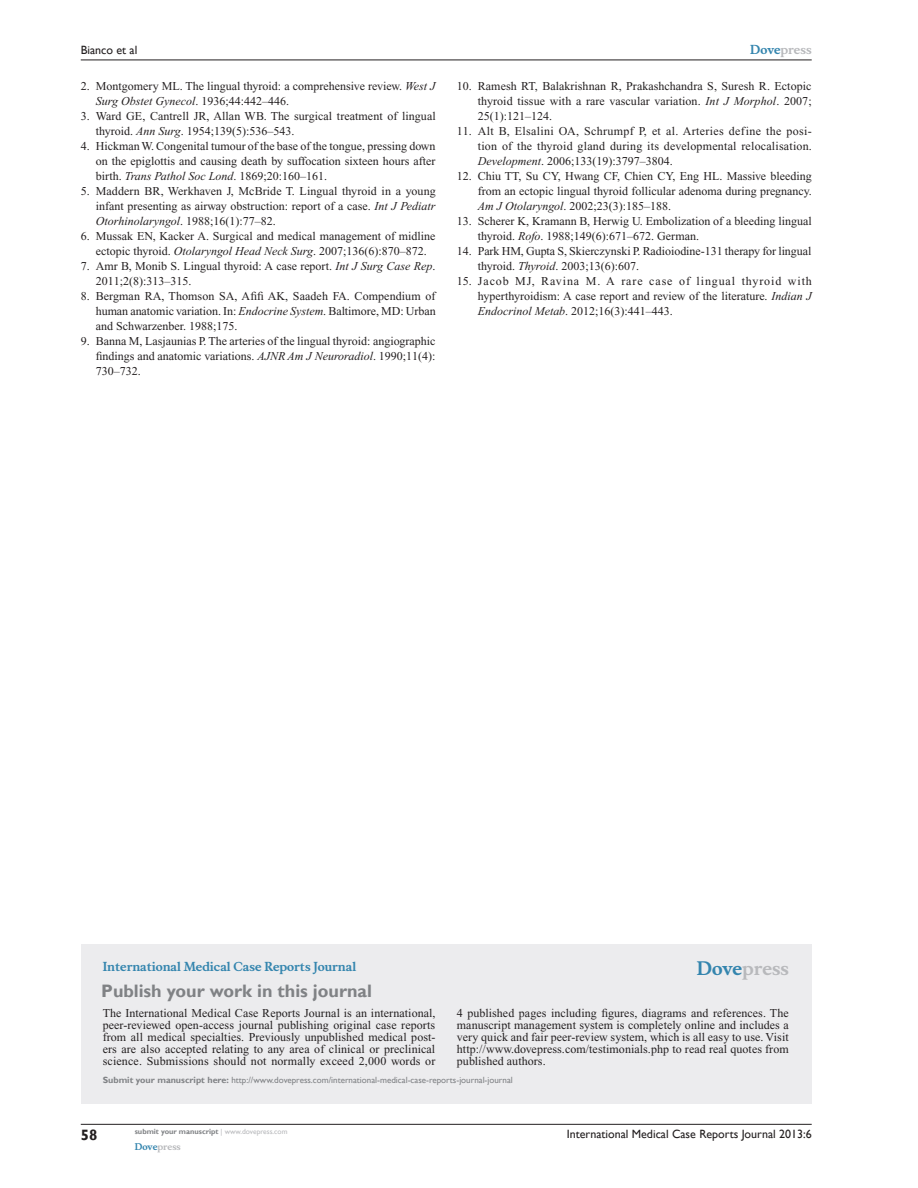
<style>
.page{position:relative;width:918px;height:1188px;background:#fff}
.page>*{position:absolute;margin:0;border:0;box-sizing:border-box;transform-origin:0 0}
.PromBx-H1{font:700 18px "Gill Sans";color:#808285}
.PromBx-Brand{font:700 18px "Musee";color:#b8b9bc}
.t1{font:700 15px "Gill Sans";color:#231f20}
.RefNL1{font:12px/15px "Times New Roman";color:#231f20;text-align:justify}
.RefNL2{font:12px/15px "Times New Roman";color:#231f20;text-align:justify}
.PromBx-Tx{font:12px/12px "Times New Roman";letter-spacing:.005em;color:#231f20;text-align:justify}
.t2{font:12px "Gill Sans";color:#231f20}
.PromBx-JrnlName{font:700 12px "Musee";color:#3485ae}
.t3{font:700 12px "Musee";color:#b8b9bc}
.PromBx-SubmitMssWebA{font:9px "Gill Sans";color:#808285}
.t4{font:700 9px "Musee";color:#b8b9bc}
.t5{font:700 7.5px "Gill Sans";color:#808285}
.s1{font-style:italic}
.s2{color:#3485ae}
.s3{font-weight:700}
.s4{font-weight:400;color:#b8b9bc}
</style>
<div class="page">
<div style="left:81px;top:944px;width:731px;height:159px;background:#ececee"></div>
<hr style="left:81px;top:1124px;width:731px;height:1px;background:#231f20">
<hr style="left:81px;top:60px;width:731px;height:1px;background:#231f20">
<p class="t2" style="left:81px;top:43px;width:58px">Bianco et al</p>
<p class="RefNL1" style="left:96px;top:79px;width:341px;text-indent:-15px">2. Montgomery ML. The lingual thyroid: a comprehensive review. <span class="s1">West J<br>Surg Obstet Gynecol</span>. 1936;44:442–446.</p>
<p class="RefNL1" style="left:96px;top:109px;width:341px;text-indent:-15px">3. Ward GE, Cantrell JR, Allan WB. The surgical treatment of lingual thyroid. <span class="s1">Ann Surg</span>. 1954;139(5):536–543.</p>
<p class="RefNL1" style="left:96px;top:139px;width:341px;text-indent:-15px">4. Hickman W. Congenital tumour of the base of the tongue, pressing down on the epiglottis and causing death by suffocation sixteen hours after birth. <span class="s1">Trans Pathol Soc Lond</span>. 1869;20:160–161.</p>
<p class="RefNL1" style="left:96px;top:184px;width:342px;text-indent:-15px">5. Maddern BR, Werkhaven J, McBride T. Lingual thyroid in a young infant presenting as airway obstruction: report of a case. <span class="s1">Int J Pediatr Otorhinolaryngol</span>. 1988;16(1):77–82.</p>
<p class="RefNL1" style="left:81px;top:229px;width:356px;text-align:center">6. Mussak EN, Kacker A. Surgical and medical management of midline ectopic thyroid. <span class="s1">Otolaryngol Head Neck Surg</span>. 2007;136(6):870–872.</p>
<p class="RefNL1" style="left:96px;top:259px;width:341px;text-indent:-15px">7. Amr B, Monib S. Lingual thyroid: A case report. <span class="s1">Int J Surg Case Rep</span>.<br>2011;2(8):313–315.</p>
<p class="RefNL1" style="left:96px;top:289px;width:341px;text-indent:-15px">8. Bergman RA, Thomson SA, Afifi AK, Saadeh FA. Compendium of human anatomic variation. In: <span class="s1">Endocrine System</span>. Baltimore, MD: Urban and Schwarzenber. 1988;175.</p>
<p class="RefNL1" style="left:96px;top:334px;width:341px;text-indent:-15px">9. Banna M, Lasjaunias P. The arteries of the lingual thyroid: angiographic findings and anatomic variations. <span class="s1">AJNR Am J Neuroradiol</span>. 1990;11(4):<br>730–732.</p>
<p class="t3" style="left:750px;top:43px;width:63px"><span class="s2">Dove</span>press</p>
<p class="RefNL2" style="left:478px;top:79px;width:335px;text-indent:-21px">10. Ramesh RT, Balakrishnan R, Prakashchandra S, Suresh R. Ectopic thyroid tissue with a rare vascular variation. <span class="s1">Int J Morphol</span>. 2007; 25(1):121–124.</p>
<p class="RefNL2" style="left:478px;top:124px;width:336px;text-indent:-21px">11. Alt B, Elsalini OA, Schrumpf P, et al. Arteries define the posi&shy;tion of the thyroid gland during its developmental relocalisation.<br><span class="s1">Development</span>. 2006;133(19):3797–3804.</p>
<p class="RefNL2" style="left:478px;top:169px;width:335px;text-indent:-21px">12. Chiu TT, Su CY, Hwang CF, Chien CY, Eng HL. Massive bleeding from an ectopic lingual thyroid follicular adenoma during pregnancy.<br><span class="s1">Am J Otolaryngol</span>. 2002;23(3):185–188.</p>
<p class="RefNL2" style="left:478px;top:214px;width:335px;text-indent:-21px">13. Scherer K, Kramann B, Herwig U. Embolization of a bleeding lingual thyroid. <span class="s1">Rofo</span>. 1988;149(6):671–672. German.</p>
<p class="RefNL2" style="left:478px;top:244px;width:335px;text-indent:-21px">14. Park HM, Gupta S, Skierczynski P. Radioiodine-131 therapy for lingual thyroid. <span class="s1">Thyroid</span>. 2003;13(6):607.</p>
<p class="RefNL2" style="left:478px;top:274px;width:336px;text-indent:-21px">15. Jacob MJ, Ravina M. A rare case of lingual thyroid with hyperthyroidism: A case report and review of the literature. <span class="s1">Indian J Endocrinol Metab</span>. 2012;16(3):441–443.</p>
<p class="PromBx-JrnlName" style="left:103px;top:959px;width:255px">International Medical Case Reports Journal</p>
<p class="PromBx-H1" style="left:101px;top:980px;width:272px">Publish your work in this journal</p>
<p class="PromBx-Brand" style="left:697px;top:958px;width:94px"><span class="s2">Dove</span>press</p>
<p class="PromBx-Tx" style="left:103px;top:1007px;width:334px">The International Medical Case Reports Journal is an international, peer-reviewed open-access journal publishing original case reports from all medical specialties. Previously unpublished medical post&shy;ers are also accepted relating to any area of clinical or preclinical science. Submissions should not normally exceed 2,000 words or</p>
<p class="PromBx-Tx" style="left:457px;top:1007px;width:333px">4 published pages including figures, diagrams and references. The manuscript management system is completely online and includes a very quick and fair peer-review system, which is all easy to use. Visit http://www.dovepress.com/testimonials.php to read real quotes from published authors.</p>
<p class="PromBx-SubmitMssWebA" style="left:103px;top:1075px;width:412px"><span class="s3">Submit your manuscript here:</span> http://www.dovepress.com/international-medical-case-reports-journal-journal</p>
<p class="t1" style="left:81px;top:1126px;width:18px">58</p>
<p class="t5" style="left:135px;top:1127px;width:154px">submit your manuscript <span class="s4">| www.dovepress.com</span></p>
<p class="t4" style="left:135px;top:1141px;width:48px"><span class="s2">Dove</span>press</p>
<p class="t2" style="left:567px;top:1127px;width:246px">International Medical Case Reports Journal 2013:6</p>
</div>
